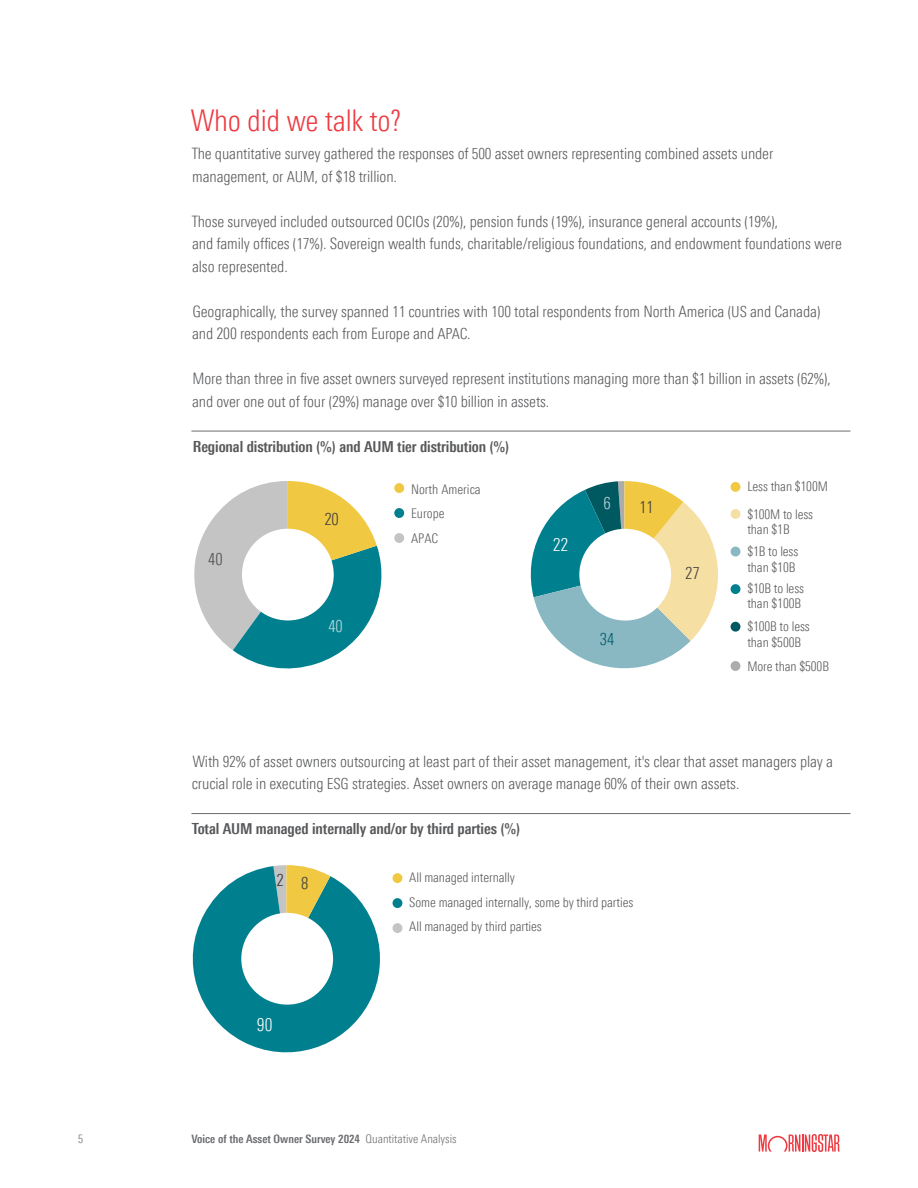
<style>
.page{position:relative;width:918px;height:1188px;background:#fff}
.page>*{position:absolute;margin:0;border:0;box-sizing:border-box;transform-origin:0 0}
.SUBHEADS{font:300 condensed 30px "Univers Nextfor MORN";letter-spacing:-.005em;color:#ee3a41}
.t1{font:17.7px "Univers Nextfor MORNPC Cn";color:#fff}
.t2{font:16.65px "Univers Nextfor MORNPC Cn";color:#3c3c3b}
.t3{font:16.65px "Univers Nextfor MORNPC Cn";color:#c2d8de}
.t4{font:16.65px "Univers Nextfor MORNPC Cn";color:#005c69}
.t5{font:16.65px "Univers Nextfor MORNPC Cn";color:#4e4d4d}
.t6{font:16.65px "Univers Nextfor MORNPC Cn";color:#333}
.Body_10_25_15{font:300 condensed 15.75px/22.5px "Univers Nextfor MORN";letter-spacing:-.005em;color:#57585a}
.Body_10_25_15-2{font:700 condensed 15.3px "Univers Nextfor MORN";letter-spacing:-.005em;color:#57585a}
.t7{font:13.35px/24.5px "Univers Nextfor MORNPC Cn";letter-spacing:-.005em;color:#575756}
.t8{font:700 condensed 11.7px "Univers Nextfor MORN";color:#6c6d70}
.t9{font:300 condensed 11.7px "Univers Nextfor MORN";color:#6c6d70}
.s1{font-size:15.3px}
.s2{font-size:15px}
.s3{font-weight:300;font-size:12px}
</style>
<div class="page">
<svg style="left:759px;top:1134px;width:81px;height:18px"></svg>
<hr style="left:191px;top:431px;width:659px;height:1px;background:#6c6d70">
<hr style="left:191px;top:813px;width:659px;height:1px;background:#6c6d70">
<div style="left:394px;top:483px;width:10px;height:10px;background:#f1c842;border-radius:50%"></div>
<div style="left:394px;top:508px;width:10px;height:10px;background:#00808e;border-radius:50%"></div>
<div style="left:394px;top:533px;width:10px;height:10px;background:#c5c4c4;border-radius:50%"></div>
<div style="left:731px;top:482px;width:9px;height:10px;background:#f1c842;border-radius:50%"></div>
<div style="left:731px;top:509px;width:9px;height:10px;background:#f5dfa3;border-radius:50%"></div>
<div style="left:731px;top:547px;width:9px;height:9px;background:#89b8c2;border-radius:50%"></div>
<div style="left:731px;top:584px;width:9px;height:10px;background:#00808e;border-radius:50%"></div>
<div style="left:731px;top:622px;width:9px;height:10px;background:#005961;border-radius:50%"></div>
<div style="left:731px;top:661px;width:9px;height:10px;background:#acacab;border-radius:50%"></div>
<svg style="left:530px;top:481px;width:188px;height:188px"></svg>
<div style="left:579px;top:529px;width:92px;height:92px;background:#fff;border-radius:50%"></div>
<svg style="left:194px;top:481px;width:188px;height:188px"></svg>
<div style="left:242px;top:529px;width:92px;height:91px;background:#fff;border-radius:50%"></div>
<div style="left:393px;top:873px;width:9px;height:10px;background:#f1c842;border-radius:50%"></div>
<div style="left:393px;top:898px;width:9px;height:10px;background:#00808e;border-radius:50%"></div>
<div style="left:393px;top:923px;width:9px;height:10px;background:#c5c4c4;border-radius:50%"></div>
<svg style="left:192px;top:865px;width:201px;height:188px"></svg>
<div style="left:241px;top:913px;width:92px;height:92px;background:#fff;border-radius:50%"></div>
<p class="SUBHEADS" style="left:190px;top:103px;width:213px">Who did we talk to?</p>
<p class="Body_10_25_15" style="left:192px;top:142px;width:583px">The quantitative survey gathered the responses of <span class="s1">500</span> asset owners representing combined assets under management, or <span class="s1">AUM</span>, of <span class="s1">$18</span> trillion.</p>
<p class="Body_10_25_15" style="left:192px;top:210px;width:652px">Those surveyed included outsourced <span class="s1">OCIO</span>s <span class="s1">(20%)</span>, pension funds <span class="s1">(19%)</span>, insurance general accounts <span class="s1">(19%)</span>,<br>and family offices <span class="s1">(17%)</span>. Sovereign wealth funds, charitable/religious foundations, and endowment foundations were also represented.</p>
<p class="Body_10_25_15" style="left:192px;top:300px;width:630px">Geographically, the survey spanned <span class="s1">11</span> countries with <span class="s1">100</span> total respondents from North America <span class="s1">(US</span> and Canada<span class="s1">) </span>and 200 respondents each from Europe and <span class="s1">APAC</span>.</p>
<p class="Body_10_25_15" style="left:192px;top:367px;width:640px">More than three in five asset owners surveyed represent institutions managing more than <span class="s1">$1</span> billion in assets <span class="s1">(62%)</span>, and over one out of four <span class="s1">(29%)</span> manage over <span class="s1">$10</span> billion in assets.</p>
<p class="Body_10_25_15-2" style="left:193px;top:437px;width:318px">Regional distribution <span class="s2">(%)</span> and <span class="s2">AUM</span> tier distribution <span class="s2">(%)</span></p>
<p class="t7" style="left:411px;top:477px;width:71px">North America<br>Europe<br>APAC</p>
<p class="t7" style="left:747px;top:473px;width:82px;line-height:27.5px">Less than $100M $100M to less</p>
<p class="t3" style="left:604px;top:494px;width:9px">6</p>
<p class="t2" style="left:639px;top:498px;width:16px">11</p>
<p class="t2" style="left:324px;top:510px;width:16px">20</p>
<p class="t7" style="left:747px;top:519px;width:53px;line-height:21.9px">than $1B $1B to less</p>
<p class="t7" style="left:747px;top:557px;width:58px;line-height:21.1px">than $10B $10B to less</p>
<p class="t7" style="left:747px;top:592px;width:64px;line-height:23px">than $100B $100B to less</p>
<p class="t7" style="left:747px;top:630px;width:83px">than $500B<br>More than $500B</p>
<p class="t1" style="left:553px;top:534px;width:17px">22</p>
<p class="t5" style="left:208px;top:550px;width:16px">40</p>
<p class="t2" style="left:685px;top:564px;width:16px">27</p>
<p class="t3" style="left:328px;top:616px;width:16px">40</p>
<p class="t4" style="left:600px;top:630px;width:16px">34</p>
<p class="Body_10_25_15" style="left:192px;top:750px;width:643px">With <span class="s1">92%</span> of asset owners outsourcing at least part of their asset management, it's clear that asset managers play a crucial role in executing <span class="s1">ESG</span> strategies. Asset owners on average manage <span class="s1">60%</span> of their own assets.</p>
<p class="Body_10_25_15-2" style="left:192px;top:819px;width:330px">Total <span class="s2">AUM</span> managed internally and/or by third parties <span class="s2">(%)</span></p>
<p class="t7" style="left:409px;top:865px;width:225px">All managed internally<br>Some managed internally, some by third parties<br>All managed by third parties</p>
<p class="t6" style="left:277px;top:870px;width:9px">2</p>
<p class="t2" style="left:301px;top:874px;width:9px">8</p>
<p class="t1" style="left:257px;top:1014px;width:17px">90</p>
<p class="t9" style="left:78px;top:1132px;width:7px">5</p>
<p class="t8" style="left:191px;top:1132px;width:267px">Voice of the Asset Owner Survey 2024 <span class="s3">Quantitative Analysis</span></p>
</div>
